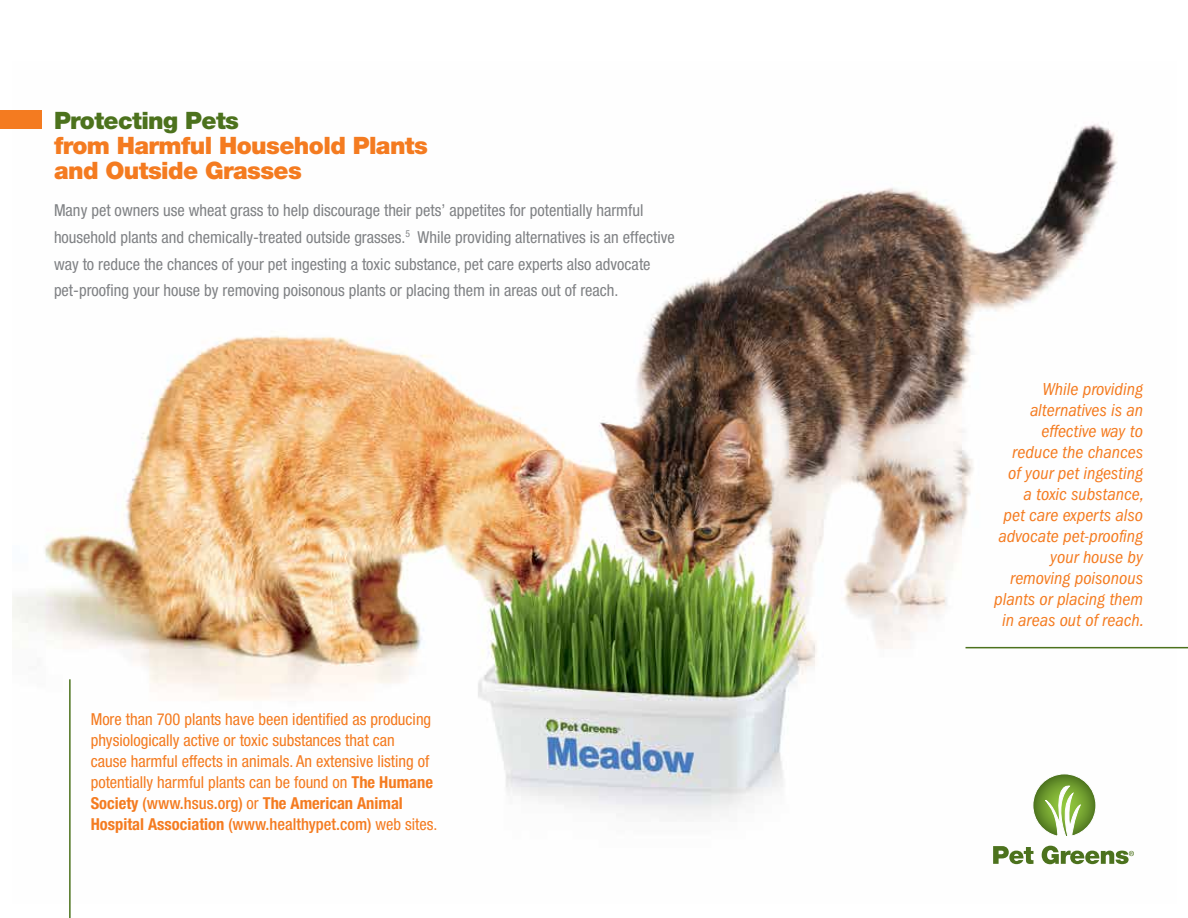
<style>
.page{position:relative;width:1188px;height:918px;background:#fff}
.page>*{position:absolute;margin:0;border:0;box-sizing:border-box;transform-origin:0 0}
.t1{font:900 24px/25.5px "Helvetica Neue";letter-spacing:-.025em;color:#f47b20}
.t2{font:900 24px "Helvetica Neue";letter-spacing:-.025em;color:#4c721d}
.t3{font:italic condensed 18px/21px "Franklin Gothic LT";color:#f47b20;text-align:right}
.t4{font:condensed 16.5px/27px "Helvetica Neue";color:#808285}
.t5{font:condensed 16.5px/21px "Helvetica Neue";color:#f47b20}
.s1{font-weight:700}
.s2{font-weight:500}
</style>
<div class="page">
<img style="left:13px;top:110px;width:1163px;height:755px">
<div style="left:0;top:111px;width:42px;height:18px;background:#f47b20"></div>
<hr style="left:69px;top:679px;width:2px;height:239px;background:#4c721d">
<hr style="left:966px;top:647px;width:222px;height:1px;background:#4c721d">
<svg style="left:1033px;top:774px;width:63px;height:66px"></svg>
<svg style="left:993px;top:846px;width:40px;height:18px"></svg>
<svg style="left:1042px;top:846px;width:92px;height:18px"></svg>
<h1 class="t2" style="left:54px;top:106px;width:186px">Protecting Pets</h1>
<h1 class="t1" style="left:54px;top:133px;width:375px">from Harmful Household Plants and Outside Grasses</h1>
<p class="t4" style="left:54px;top:196px;width:622px">Many pet owners use wheat grass to help discourage their pets’ appetites for potentially harmful household plants and chemically-treated outside grasses.<sup>5</sup> While providing alternatives is an effective way to reduce the chances of your pet ingesting a toxic substance, pet care experts also advocate pet-proofing your house by removing poisonous plants or placing them in areas out of reach.</p>
<p class="t5" style="left:91px;top:708px;width:348px">More than 700 plants have been identified as producing physiologically active or toxic substances that can<br>cause harmful effects in animals. An extensive listing of potentially harmful plants can be found on <span class="s1">The Humane Society</span> <span class="s2">(www.hsus.org)</span> or <span class="s1">The American Animal Hospital Association</span> <span class="s2">(www.healthypet.com)</span> web sites.</p>
<p class="t3" style="left:994px;top:379px;width:151px">While providing alternatives is an effective way to reduce the chances<br>of your pet ingesting<br>a toxic substance,<br>pet care experts also advocate pet-proofing your house by removing poisonous plants or placing them in areas out of reach.</p>
</div>
